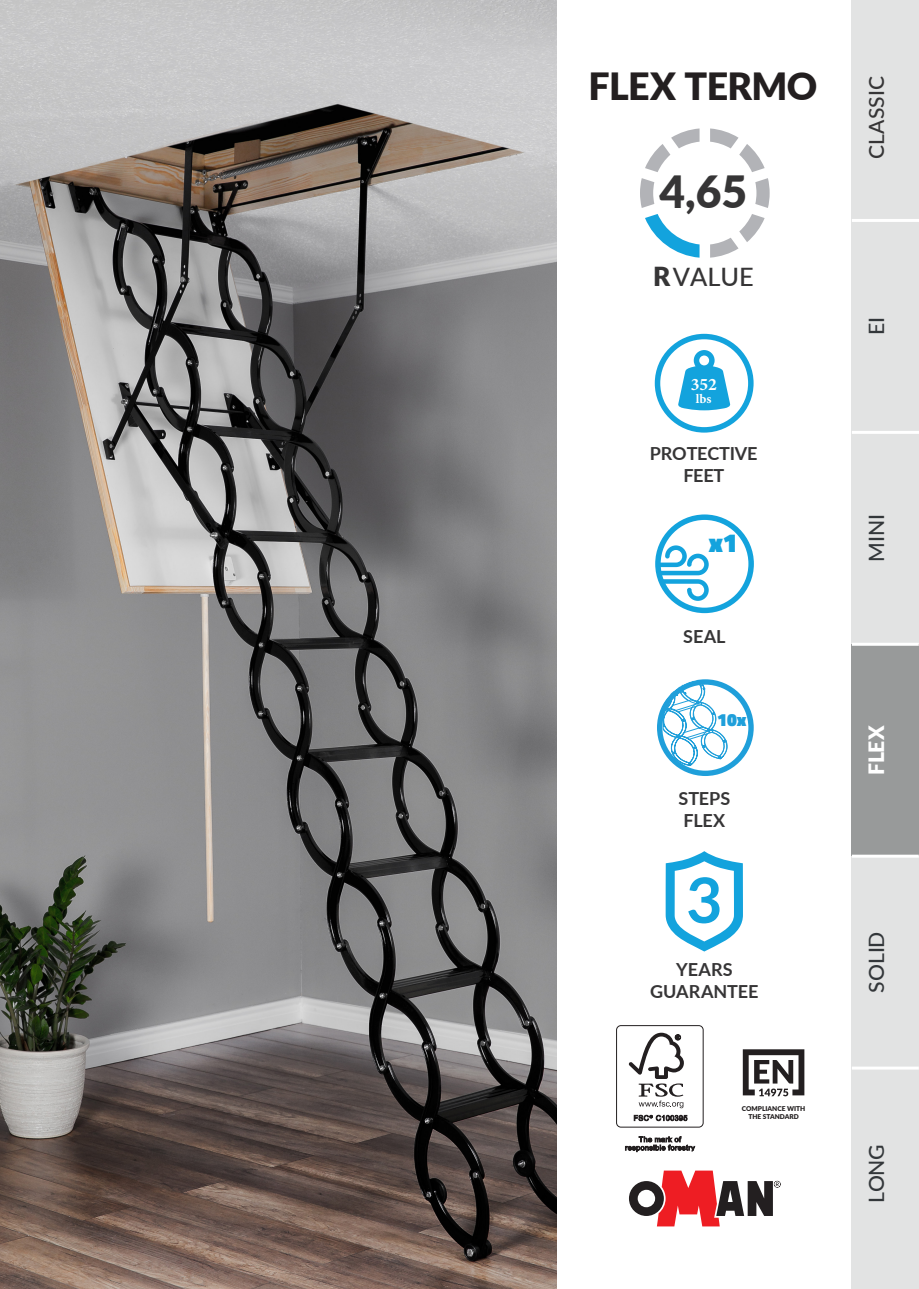
<style>
.page{position:relative;width:919px;height:1289px;background:#fff}
.page>*{position:absolute;margin:0;border:0;box-sizing:border-box;transform-origin:0 0}
.t1{font:700 62.55px "Lato";color:#13a3dd}
.t2{font:900 44.4px "Lato";color:#363536}
.t3{font:900 37.5px "Lato";letter-spacing:-.02em;color:#231f20}
.t4{font:900 26.25px "Cairo";color:#13a3dd}
.t5{font:500 25.35px "Lato";color:#363536}
.t6{font:500 21.15px "Lato";color:#33373a}
.t7{font:900 21.15px "Lato";color:#fff}
.t8{font:500 21px "Lato";color:#363536}
.t9{font:700 18px/21.6px "Lato";letter-spacing:-.01em;color:#363536;text-align:center}
.t10{font:900 17.85px "Cairo";color:#1f9fda}
.t11{font:700 17.55px "Minion Pro";color:#fff}
.t12{font:700 13.2px "Minion Pro";color:#fff}
.t13{font:900 6.6px/7.9px "Lato";color:#231f20;text-align:center}
.s1{font-weight:900;font-size:26.25px}
</style>
<div class="page">
<img style="left:0;top:0;width:557px;height:1288px">
<svg style="left:629px;top:1170px;width:151px;height:56px"></svg>
<svg style="left:654px;top:334px;width:99px;height:98px"></svg>
<svg style="left:655px;top:514px;width:98px;height:99px"></svg>
<svg style="left:665px;top:851px;width:78px;height:100px"></svg>
<svg style="left:657px;top:679px;width:96px;height:97px"></svg>
<svg style="left:640px;top:178px;width:14px;height:30px"></svg>
<svg style="left:755px;top:178px;width:14px;height:30px"></svg>
<svg style="left:645px;top:128px;width:54px;height:44px"></svg>
<svg style="left:710px;top:214px;width:54px;height:44px"></svg>
<svg style="left:710px;top:128px;width:54px;height:44px"></svg>
<svg style="left:645px;top:214px;width:54px;height:44px"></svg>
<div style="left:851px;top:0;width:67px;height:1288px;background:#e2e3e3"></div>
<div style="left:851px;top:644px;width:67px;height:212px;background:#989a9a"></div>
<hr style="left:851px;top:219px;width:67px;height:3px;background:#fff">
<hr style="left:851px;top:431px;width:67px;height:3px;background:#fff">
<hr style="left:851px;top:642px;width:67px;height:3px;background:#fff">
<hr style="left:851px;top:854px;width:67px;height:3px;background:#fff">
<hr style="left:851px;top:1066px;width:67px;height:3px;background:#fff">
<svg style="left:742px;top:1049px;width:62px;height:47px"></svg>
<div style="left:616px;top:1025px;width:87px;height:102px;border:1px solid #231f20;border-radius:4px"></div>
<svg style="left:628px;top:1032px;width:56px;height:76px"></svg>
<svg style="left:634px;top:1114px;width:53px;height:6px"></svg>
<svg style="left:625px;top:1136px;width:70px;height:15px"></svg>
<p class="t3" style="left:588px;top:58px;width:230px">FLEX TERMO</p>
<p class="t2" style="left:659px;top:158px;width:89px">4,65</p>
<p class="t5" style="left:653px;top:258px;width:102px"><span class="s1">R</span>VALUE</p>
<p class="t11" style="left:690px;top:372px;width:28px">352</p>
<p class="t12" style="left:696px;top:389px;width:17px">lbs</p>
<p class="t9" style="left:650px;top:442px;width:109px">PROTECTIVE<br>FEET</p>
<h3 class="t4" style="left:708px;top:521px;width:30px">x1</h3>
<p class="t9" style="left:683px;top:625px;width:44px">SEAL</p>
<p class="t10" style="left:717px;top:704px;width:31px">10x</p>
<p class="t9" style="left:678px;top:786px;width:53px">STEPS</p>
<p class="t9" style="left:683px;top:808px;width:43px">FLEX</p>
<h1 class="t1" style="left:686px;top:854px;width:38px">3</h1>
<p class="t9" style="left:676px;top:958px;width:58px">YEARS</p>
<p class="t9" style="left:650px;top:979px;width:110px">GUARANTEE</p>
<p class="t13" style="left:741px;top:1104px;width:65px">COMPLIANCE WITH<br>THE STANDARD</p>
<p class="t6" style="left:860px;top:174px;width:121px;rotate:-90deg">KLASYCZNE</p>
<p class="t8" style="left:861px;top:159px;width:84px;rotate:-90deg">CLASSIC</p>
<p class="t6" style="left:861px;top:335px;width:20px;rotate:-90deg">EI</p>
<p class="t6" style="left:861px;top:562px;width:49px;rotate:-90deg">MINI</p>
<p class="t7" style="left:860px;top:775px;width:51px;rotate:-90deg">FLEX</p>
<p class="t6" style="left:861px;top:992px;width:62px;rotate:-90deg">SOLID</p>
<p class="t6" style="left:861px;top:1203px;width:60px;rotate:-90deg">LONG</p>
</div>
